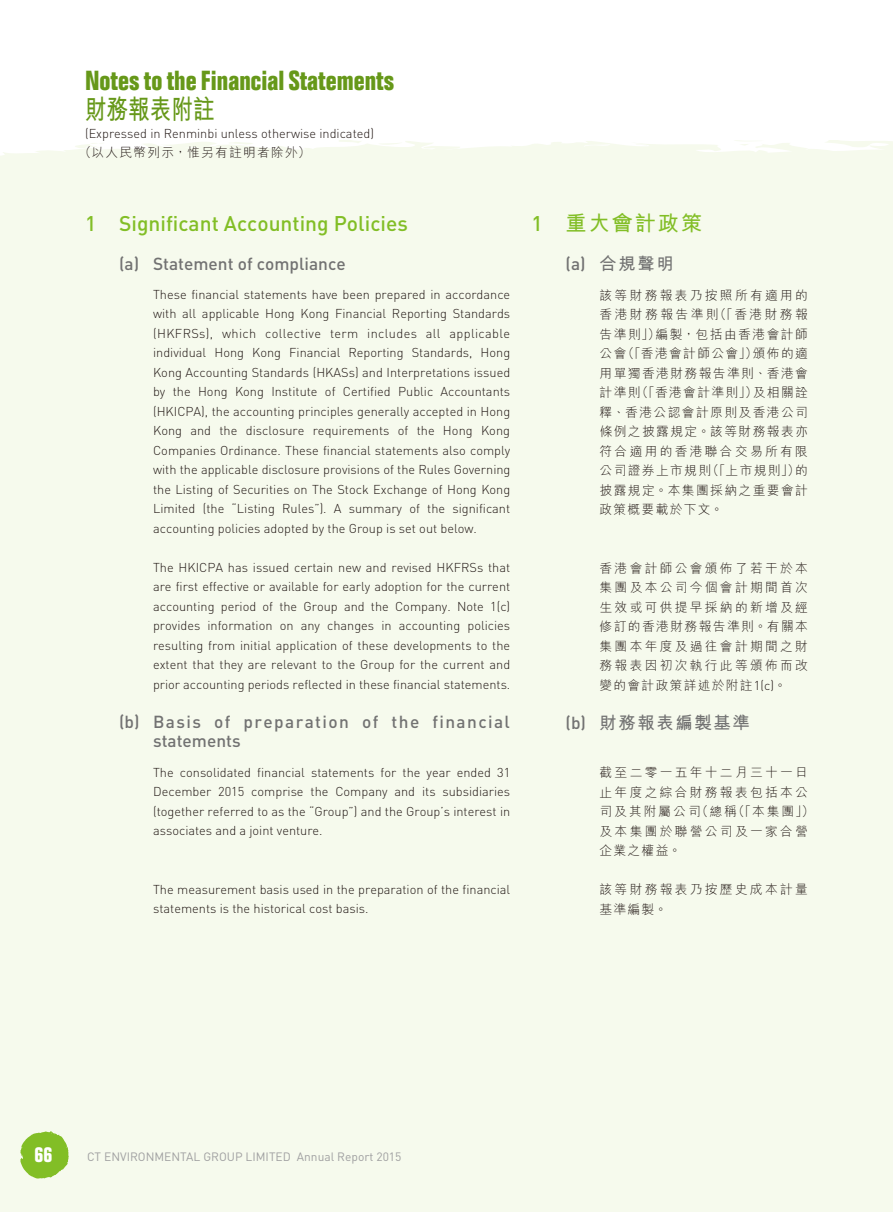
<style>
.page{position:relative;width:893px;height:1212px;background:#f6faed}
.page>*{position:absolute;margin:0;border:0;box-sizing:border-box;transform-origin:0 0}
.t1{font:700 condensed 27px "Folio Std";color:#669819}
.t2{font:700 27px "M Hei HK";color:#669819;scale:.8 1}
.t3{font:500 21px "DIN Pro";color:#82be26}
.t4{font:700 21px "M Hei HK";letter-spacing:.1em;color:#82be26}
.t5{font:700 condensed 21px "Folio Std";color:#fff}
.t6{font:500 17.25px/19.5px "DIN Pro";letter-spacing:.08em;color:#727272}
.t7{font:500 17.25px "DIN Pro";color:#727272}
.t8{font:700 17.25px "M Hei HK";letter-spacing:.1em;color:#727272}
.t9{font:300 12.75px/19.5px "DIN Pro";color:#231916;text-align:justify}
.t10{font:300 12.75px/19.5px "M Hei HK";letter-spacing:.18em;color:#231916;text-align:justify}
.t11{font:300 12.75px "M Hei HK";letter-spacing:.1em;color:#231916}
.t12{font:12px "DIN Pro";color:#a0a0a1}
.s1{font-family:"DIN Pro";font-weight:500}
.s2{font-family:"DIN Pro"}
</style>
<div class="page">
<svg style="left:0;top:150px;width:849px;height:6px"></svg>
<div style="left:0;top:0;width:893px;height:150px;background:#fff"></div>
<svg style="left:20px;top:1131px;width:49px;height:47px"></svg>
<h1 class="t1" style="left:85px;top:66px;width:311px">Notes to the Financial Statements</h1>
<h1 class="t2" style="left:85px;top:89px;width:163px">財務報表附註</h1>
<p class="t9" style="left:85px;top:123px;width:290px">(Expressed in Renminbi unless otherwise indicated)</p>
<p class="t11" style="left:79px;top:146px;width:234px">（以人民幣列示，惟另有註明者除外）</p>
<h2 class="t3" style="left:85px;top:209px;width:324px">1 Significant Accounting Policies</h2>
<h3 class="t7" style="left:119px;top:252px;width:228px">(a) Statement of compliance</h3>
<p class="t9" style="left:153px;top:284px;width:359px">These financial statements have been prepared in accordance with all applicable Hong Kong Financial Reporting Standards (HKFRSs), which collective term includes all applicable individual Hong Kong Financial Reporting Standards, Hong Kong Accounting Standards (HKASs) and Interpretations issued by the Hong Kong Institute of Certified Public Accountants (HKICPA), the accounting principles generally accepted in Hong Kong and the disclosure requirements of the Hong Kong Companies Ordinance. These financial statements also comply with the applicable disclosure provisions of the Rules Governing the Listing of Securities on The Stock Exchange of Hong Kong Limited (the “Listing Rules”). A summary of the significant accounting policies adopted by the Group is set out below.</p>
<p class="t9" style="left:153px;top:557px;width:359px">The HKICPA has issued certain new and revised HKFRSs that are first effective or available for early adoption for the current accounting period of the Group and the Company. Note 1(c) provides information on any changes in accounting policies resulting from initial application of these developments to the extent that they are relevant to the Group for the current and prior accounting periods reflected in these financial statements.</p>
<h3 class="t6" style="left:153px;top:711px;width:358px;text-indent:-34px">(b) Basis of preparation of the financial statements</h3>
<p class="t9" style="left:153px;top:762px;width:359px">The consolidated financial statements for the year ended 31<br>December 2015 comprise the Company and its subsidiaries (together referred to as the “Group”) and the Group’s interest in associates and a joint venture.</p>
<p class="t9" style="left:153px;top:879px;width:359px">The measurement basis used in the preparation of the financial statements is the historical cost basis.</p>
<h2 class="t4" style="left:531px;top:208px;width:172px"><span class="s1">1</span> 重大會計政策</h2>
<h3 class="t8" style="left:566px;top:251px;width:110px"><span class="s1">(a)</span> 合規聲明</h3>
<p class="t10" style="left:600px;top:285px;width:210px">該等財務報表乃按照所有適用的香港財務報告準則（「香港財務報告準則」）編製，包括由香港會計師公會（「香港會計師公會」）頒佈的適用單獨香港財務報告準則、香港會計準則（「香港會計準則」）及相關詮釋、香港公認會計原則及香港公司條例之披露規定。該等財務報表亦符合適用的香港聯合交易所有限公司證券上市規則（「上市規則」）的披露規定。本集團採納之重要會計政策概要載於下文。</p>
<p class="t10" style="left:600px;top:558px;width:210px">香港會計師公會頒佈了若干於本集團及本公司今個會計期間首次生效或可供提早採納的新增及經修訂的香港財務報告準則。有關本集團本年度及過往會計期間之財務報表因初次執行此等頒佈而改變的會計政策詳述於附註<span class="s2">1(c)</span>。</p>
<h3 class="t8" style="left:566px;top:710px;width:186px"><span class="s1">(b)</span> 財務報表編製基準</h3>
<p class="t10" style="left:600px;top:763px;width:216px;text-align:left">截至二零一五年十二月三十一日止年度之綜合財務報表包括本公司及其附屬公司（總稱（「本集團」）及本集團於聯營公司及一家合營企業之權益。</p>
<p class="t10" style="left:600px;top:880px;width:210px">該等財務報表乃按歷史成本計量基準編製。</p>
<h2 class="t5" style="left:35px;top:1143px;width:19px">66</h2>
<p class="t12" style="left:87px;top:1148px;width:316px">CT ENVIRONMENTAL GROUP LIMITED Annual Report 2015</p>
</div>
